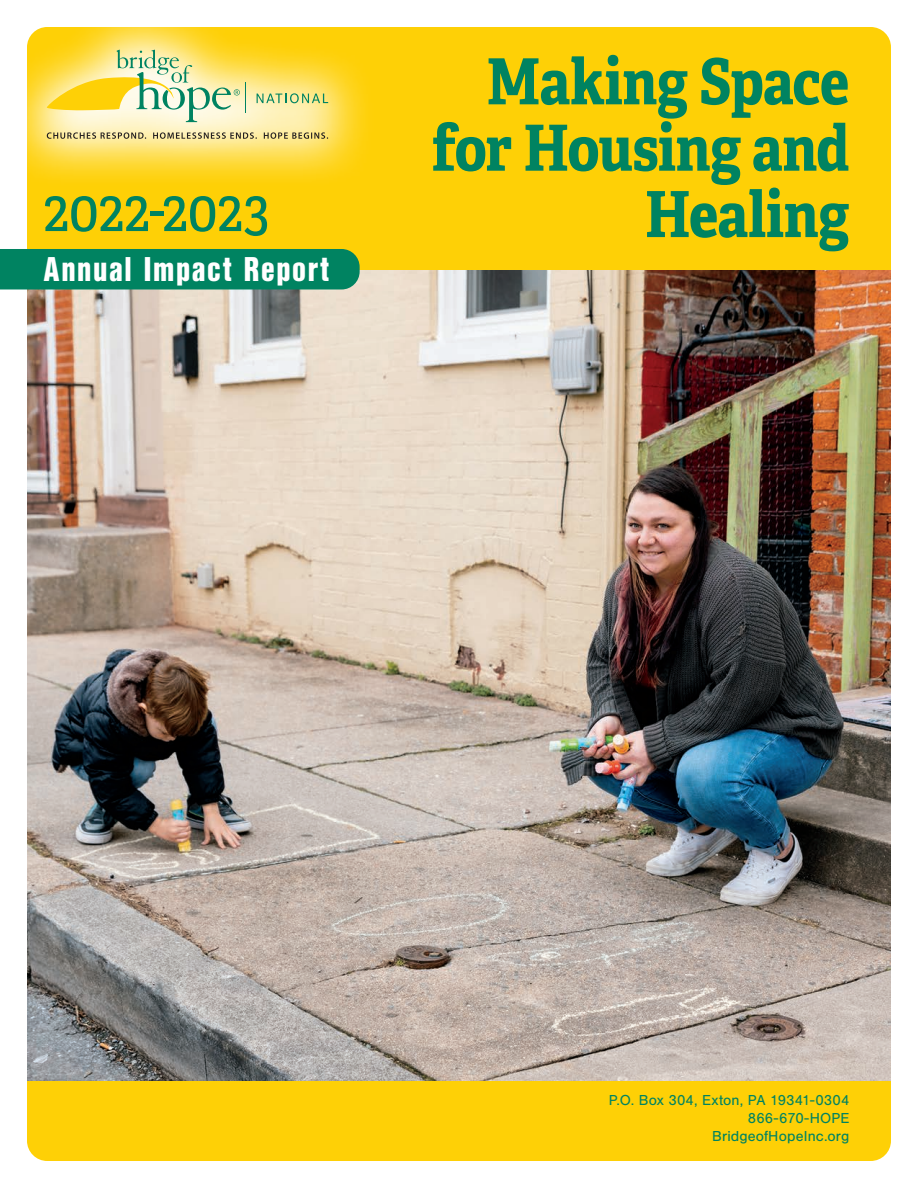
<style>
.page{position:relative;width:918px;height:1188px;background:#fff}
.page>*{position:absolute;margin:0;border:0;box-sizing:border-box;transform-origin:0 0}
.GREEN_HEADER_BIG_BOL{font:700 63.6px/66.3px "Adelle Condensed";letter-spacing:-.01em;color:#008361;text-align:right}
.t1{font:60px "Adelle Condensed";letter-spacing:.005em;color:#008361}
.GREEN_HEADER_BIG_BOL-2{font:900 33.3px "Nimbus San Con L";letter-spacing:.045em;color:#fff}
.URL_BOTTOM_OF_PAGE{font:15px "Nimbus San";letter-spacing:.01em;color:#008361}
</style>
<div class="page">
<div style="left:27px;top:27px;width:864px;height:1134px;background:#fed006;border-radius:20px"></div>
<img style="left:27px;top:270px;width:864px;height:810px">
<div style="left:0;top:0;width:377px;height:190px;background:#fff;opacity:.96"></div>
<hr style="left:245px;top:82px;width:1px;height:30px;background:#008361">
<svg style="left:257px;top:93px;width:71px;height:10px"></svg>
<svg style="left:47px;top:50px;width:193px;height:72px;background:#e7e089"></svg>
<svg style="left:47px;top:132px;width:281px;height:7px;background:#b9ac7b"></svg>
<div style="left:0;top:249px;width:360px;height:40px;background:#008361"></div>
<p class="t1" style="left:44px;top:173px;width:227px">2022-2023</p>
<p class="GREEN_HEADER_BIG_BOL-2" style="left:44px;top:244px;width:287px">Annual Impact Report</p>
<p class="GREEN_HEADER_BIG_BOL" style="left:432px;top:49px;width:419px">Making Space for Housing and<br>Healing</p>
<p class="URL_BOTTOM_OF_PAGE" style="left:609px;top:1092px;width:242px">P.O. Box 304, Exton, PA 19341-0304</p>
<p class="URL_BOTTOM_OF_PAGE" style="left:748px;top:1110px;width:103px">866-670-HOPE</p>
<p class="URL_BOTTOM_OF_PAGE" style="left:712px;top:1128px;width:139px">BridgeofHopeInc.org</p>
</div>
